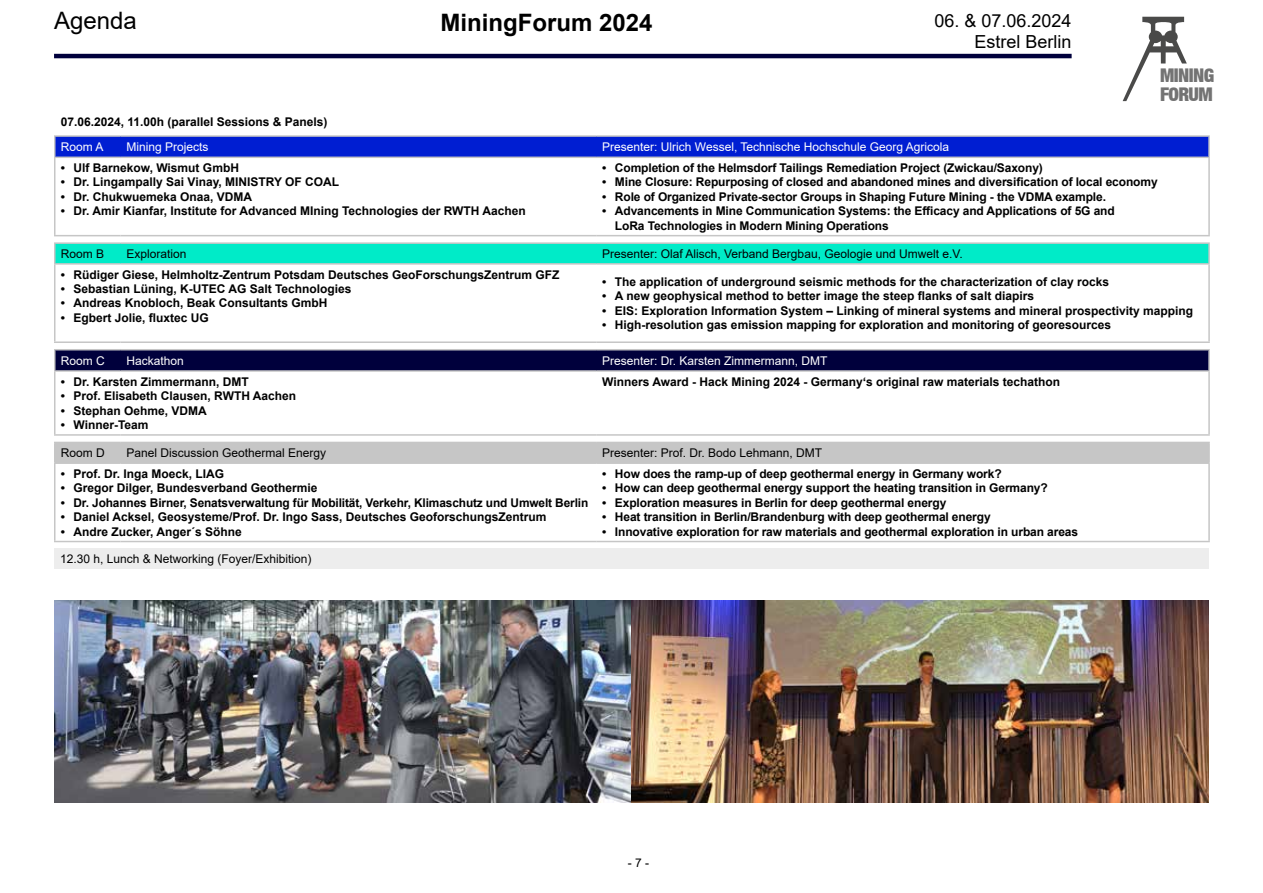
<style>
.page{position:relative;width:1263px;height:893px;background:#fff}
.page>*{position:absolute;margin:0;border:0;box-sizing:border-box;transform-origin:0 0}
.t1{font:700 24px "Arial";color:#000}
.t2{font:24px "Arial";color:#000}
.t3{font:900 condensed 18.9px/18.6px "Helvetica Neue LT";letter-spacing:-.03em;color:rgb(0 0 0/.55)}
.t4{font:18px/21.6px "Arial";color:#000;text-align:right}
.t5{font:700 12px/14.4px "Arial";color:#000}
.t6{font:12px "Arial";color:#000}
.t7{font:12px "Arial";color:#fff}
</style>
<div class="page">
<svg style="left:1123px;top:17px;width:64px;height:84px"></svg>
<hr style="left:54px;top:54px;width:1017px;height:4px;background:#00003c">
<img style="left:54px;top:600px;width:577px;height:202px">
<img style="left:631px;top:600px;width:578px;height:202px">
<div style="left:56px;top:137px;width:1152px;height:20px;background:#001ed2"></div>
<hr style="left:54px;top:135px;width:67px;height:2px;background:#c6c6c6">
<hr style="left:54px;top:137px;width:2px;height:20px;background:#c6c6c6">
<hr style="left:121px;top:135px;width:475px;height:2px;background:#c6c6c6">
<hr style="left:596px;top:135px;width:614px;height:2px;background:#c6c6c6">
<hr style="left:1208px;top:137px;width:2px;height:20px;background:#c6c6c6">
<hr style="left:54px;top:157px;width:67px;height:1px;background:#c6c6c6">
<hr style="left:54px;top:158px;width:2px;height:77px;background:#c6c6c6">
<hr style="left:121px;top:157px;width:475px;height:1px;background:#c6c6c6">
<hr style="left:596px;top:157px;width:614px;height:1px;background:#c6c6c6">
<hr style="left:1208px;top:158px;width:2px;height:77px;background:#c6c6c6">
<hr style="left:54px;top:235px;width:67px;height:1px;background:#c6c6c6">
<hr style="left:121px;top:235px;width:475px;height:1px;background:#c6c6c6">
<hr style="left:596px;top:235px;width:614px;height:1px;background:#c6c6c6">
<hr style="left:54px;top:242px;width:67px;height:2px;background:#c6c6c6">
<hr style="left:121px;top:242px;width:475px;height:2px;background:#c6c6c6">
<hr style="left:596px;top:242px;width:614px;height:2px;background:#c6c6c6">
<div style="left:54px;top:243px;width:1156px;height:20px;background:#00ebc8"></div>
<hr style="left:54px;top:263px;width:67px;height:2px;background:#c6c6c6">
<hr style="left:54px;top:265px;width:2px;height:76px;background:#c6c6c6">
<hr style="left:121px;top:263px;width:475px;height:2px;background:#c6c6c6">
<hr style="left:596px;top:263px;width:614px;height:2px;background:#c6c6c6">
<hr style="left:1208px;top:265px;width:2px;height:76px;background:#c6c6c6">
<hr style="left:54px;top:341px;width:67px;height:2px;background:#c6c6c6">
<hr style="left:121px;top:341px;width:475px;height:2px;background:#c6c6c6">
<hr style="left:596px;top:341px;width:614px;height:2px;background:#c6c6c6">
<div style="left:56px;top:350px;width:1152px;height:20px;background:#00003c"></div>
<hr style="left:54px;top:349px;width:67px;height:1px;background:#c6c6c6">
<hr style="left:54px;top:350px;width:2px;height:20px;background:#c6c6c6">
<hr style="left:121px;top:349px;width:475px;height:1px;background:#c6c6c6">
<hr style="left:596px;top:349px;width:614px;height:1px;background:#c6c6c6">
<hr style="left:1208px;top:350px;width:2px;height:20px;background:#c6c6c6">
<hr style="left:54px;top:370px;width:67px;height:2px;background:#c6c6c6">
<hr style="left:54px;top:372px;width:2px;height:62px;background:#c6c6c6">
<hr style="left:121px;top:370px;width:475px;height:2px;background:#c6c6c6">
<hr style="left:596px;top:370px;width:614px;height:2px;background:#c6c6c6">
<hr style="left:1208px;top:372px;width:2px;height:62px;background:#c6c6c6">
<hr style="left:54px;top:434px;width:67px;height:2px;background:#c6c6c6">
<hr style="left:121px;top:434px;width:475px;height:2px;background:#c6c6c6">
<hr style="left:596px;top:434px;width:614px;height:2px;background:#c6c6c6">
<div style="left:54px;top:442px;width:1156px;height:20px;background:#c6c6c6"></div>
<hr style="left:54px;top:462px;width:67px;height:2px;background:#c6c6c6">
<hr style="left:54px;top:464px;width:2px;height:77px;background:#c6c6c6">
<hr style="left:121px;top:462px;width:475px;height:2px;background:#c6c6c6">
<hr style="left:596px;top:462px;width:614px;height:2px;background:#c6c6c6">
<hr style="left:1208px;top:464px;width:2px;height:77px;background:#c6c6c6">
<hr style="left:54px;top:541px;width:67px;height:1px;background:#c6c6c6">
<hr style="left:121px;top:541px;width:475px;height:1px;background:#c6c6c6">
<hr style="left:596px;top:541px;width:614px;height:1px;background:#c6c6c6">
<div style="left:54px;top:548px;width:1154px;height:21px;background:#ededed"></div>
<h1 class="t2" style="left:54px;top:4px;width:84px">Agenda</h1>
<h3 class="t4" style="left:934px;top:9px;width:139px">06. &amp; 07.06.2024<br>Estrel Berlin</h3>
<h1 class="t1" style="left:440px;top:6px;width:214px">MiningForum 2024</h1>
<h2 class="t3" style="left:1160px;top:66px;width:56px">MINING<br>FORUM</h2>
<p class="t5" style="left:61px;top:114px;width:268px">07.06.2024, 11.00h (parallel Sessions &amp; Panels)</p>
<p class="t7" style="left:61px;top:139px;width:44px">Room A</p>
<p class="t7" style="left:127px;top:139px;width:84px">Mining Projects</p>
<p class="t7" style="left:602px;top:139px;width:349px">Presenter: Ulrich Wessel, Technische Hochschule Georg Agricola</p>
<p class="t5" style="left:61px;top:161px;width:180px">• Ulf Barnekow, Wismut GmbH</p>
<p class="t5" style="left:61px;top:175px;width:280px">• Dr. Lingampally Sai Vinay, MINISTRY OF COAL</p>
<p class="t5" style="left:61px;top:190px;width:193px">• Dr. Chukwuemeka Onaa, VDMA</p>
<p class="t5" style="left:61px;top:204px;width:467px">• Dr. Amir Kianfar, Institute for Advanced MIning Technologies der RWTH Aachen</p>
<p class="t5" style="left:602px;top:161px;width:442px">• Completion of the Helmsdorf Tailings Remediation Project (Zwickau/Saxony)</p>
<p class="t5" style="left:602px;top:175px;width:557px">• Mine Closure: Repurposing of closed and abandoned mines and diversification of local economy</p>
<p class="t5" style="left:602px;top:190px;width:505px">• Role of Organized Private-sector Groups in Shaping Future Mining - the VDMA example.</p>
<p class="t5" style="left:615px;top:204px;width:501px;text-indent:-13px">• Advancements in Mine Communication Systems: the Efficacy and Applications of 5G and<br>LoRa Technologies in Modern Mining Operations</p>
<p class="t6" style="left:61px;top:245px;width:45px">Room B</p>
<p class="t6" style="left:127px;top:245px;width:62px">Exploration</p>
<p class="t6" style="left:602px;top:245px;width:362px">Presenter: Olaf Alisch, Verband Bergbau, Geologie und Umwelt e.V.</p>
<p class="t5" style="left:61px;top:267px;width:500px">• Rüdiger Giese, Helmholtz-Zentrum Potsdam Deutsches GeoForschungsZentrum GFZ</p>
<p class="t5" style="left:61px;top:282px;width:292px">• Sebastian Lüning, K-UTEC AG Salt Technologies</p>
<p class="t5" style="left:61px;top:296px;width:268px">• Andreas Knobloch, Beak Consultants GmbH</p>
<p class="t5" style="left:61px;top:311px;width:150px">• Egbert Jolie, fluxtec UG</p>
<p class="t5" style="left:602px;top:275px;width:508px">• The application of underground seismic methods for the characterization of clay rocks</p>
<p class="t5" style="left:602px;top:289px;width:433px">• A new geophysical method to better image the steep flanks of salt diapirs</p>
<p class="t5" style="left:602px;top:303px;width:592px">• EIS: Exploration Information System – Linking of mineral systems and mineral prospectivity mapping</p>
<p class="t5" style="left:602px;top:318px;width:510px">• High-resolution gas emission mapping for exploration and monitoring of georesources</p>
<p class="t7" style="left:61px;top:352px;width:46px">Room C</p>
<p class="t7" style="left:127px;top:352px;width:59px">Hackathon</p>
<p class="t7" style="left:602px;top:352px;width:227px">Presenter: Dr. Karsten Zimmermann, DMT</p>
<p class="t5" style="left:61px;top:374px;width:190px">• Dr. Karsten Zimmermann, DMT</p>
<p class="t5" style="left:61px;top:389px;width:237px">• Prof. Elisabeth Clausen, RWTH Aachen</p>
<p class="t5" style="left:61px;top:403px;width:148px">• Stephan Oehme, VDMA</p>
<p class="t5" style="left:61px;top:418px;width:89px">• Winner-Team</p>
<p class="t5" style="left:602px;top:374px;width:460px">Winners Award - Hack Mining 2024 - Germany‘s original raw materials techathon</p>
<p class="t6" style="left:61px;top:445px;width:46px">Room D</p>
<p class="t6" style="left:127px;top:445px;width:201px">Panel Discussion Geothermal Energy</p>
<p class="t6" style="left:602px;top:445px;width:222px">Presenter: Prof. Dr. Bodo Lehmann, DMT</p>
<p class="t5" style="left:61px;top:467px;width:165px">• Prof. Dr. Inga Moeck, LIAG</p>
<p class="t5" style="left:61px;top:481px;width:258px">• Gregor Dilger, Bundesverband Geothermie</p>
<p class="t5" style="left:61px;top:495px;width:529px">• Dr. Johannes Birner, Senatsverwaltung für Mobilität, Verkehr, Klimaschutz und Umwelt Berlin</p>
<p class="t5" style="left:61px;top:510px;width:487px">• Daniel Acksel, Geosysteme/Prof. Dr. Ingo Sass, Deutsches GeoforschungsZentrum</p>
<p class="t5" style="left:61px;top:524px;width:183px">• Andre Zucker, Anger´s Söhne</p>
<p class="t5" style="left:602px;top:467px;width:401px">• How does the ramp-up of deep geothermal energy in Germany work?</p>
<p class="t5" style="left:602px;top:481px;width:447px">• How can deep geothermal energy support the heating transition in Germany?</p>
<p class="t5" style="left:602px;top:495px;width:346px">• Exploration measures in Berlin for deep geothermal energy</p>
<p class="t5" style="left:602px;top:510px;width:390px">• Heat transition in Berlin/Brandenburg with deep geothermal energy</p>
<p class="t5" style="left:602px;top:524px;width:477px">• Innovative exploration for raw materials and geothermal exploration in urban areas</p>
<p class="t6" style="left:60px;top:550px;width:253px">12.30 h, Lunch &amp; Networking (Foyer/Exhibition)</p>
<p class="t6" style="left:628px;top:854px;width:23px">- 7 -</p>
</div>
